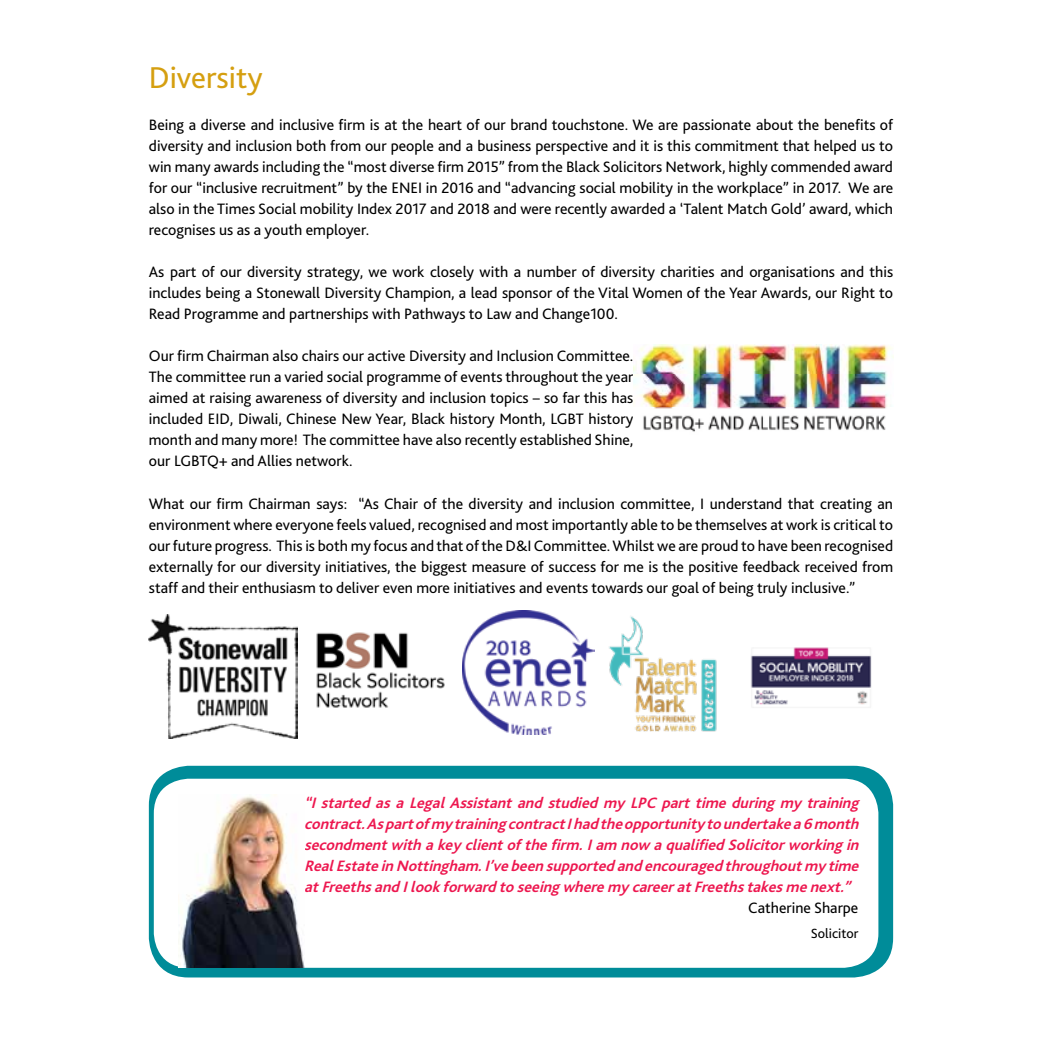
<style>
.page{position:relative;width:1042px;height:1042px;background:#fff}
.page>*{position:absolute;margin:0;border:0;box-sizing:border-box;transform-origin:0 0}
.t1{font:31.5px "Bliss 2";color:#d59f10}
.t2{font:15.75px/21px "Bliss 2";color:#000;text-align:justify}
.t3{font:italic 700 15.75px/21px "Bliss 2";color:#ed174f;text-align:justify}
.t4{font:14px "Bliss 2";color:#000}
</style>
<div class="page">
<img style="left:149px;top:615px;width:149px;height:123px">
<img style="left:609px;top:616px;width:108px;height:116px">
<img style="left:316px;top:632px;width:129px;height:76px">
<img style="left:463px;top:610px;width:131px;height:125px">
<img style="left:751px;top:647px;width:121px;height:61px">
<img style="left:633px;top:344px;width:260px;height:88px">
<div style="left:149px;top:766px;width:744px;height:211px;background:#008c99;border-radius:40px"></div>
<div style="left:154px;top:779px;width:724px;height:189px;background:#fff;border-radius:35px"></div>
<img style="left:180px;top:796px;width:124px;height:171px">
<h1 class="t1" style="left:149px;top:58px;width:115px">Diversity</h1>
<p class="t2" style="left:149px;top:115px;width:746px">Being a diverse and inclusive firm is at the heart of our brand touchstone. We are passionate about the benefits of diversity and inclusion both from our people and a business perspective and it is this commitment that helped us to win many awards including the “most diverse firm 2015” from the Black Solicitors Network, highly commended award for our “inclusive recruitment” by the ENEI in 2016 and “advancing social mobility in the workplace” in 2017. We are also in the Times Social mobility Index 2017 and 2018 and were recently awarded a ‘Talent Match Gold’ award, which recognises us as a youth employer.</p>
<p class="t2" style="left:149px;top:262px;width:746px">As part of our diversity strategy, we work closely with a number of diversity charities and organisations and this includes being a Stonewall Diversity Champion, a lead sponsor of the Vital Women of the Year Awards, our Right to Read Programme and partnerships with Pathways to Law and Change100.</p>
<p class="t2" style="left:149px;top:346px;width:486px">Our firm Chairman also chairs our active Diversity and Inclusion Committee.<br>The committee run a varied social programme of events throughout the year aimed at raising awareness of diversity and inclusion topics – so far this has included EID, Diwali, Chinese New Year, Black history Month, LGBT history month and many more! The committee have also recently established Shine, our LGBTQ+ and Allies network.</p>
<p class="t2" style="left:149px;top:493px;width:746px">What our firm Chairman says: “As Chair of the diversity and inclusion committee, I understand that creating an environment where everyone feels valued, recognised and most importantly able to be themselves at work is critical to our future progress. This is both my focus and that of the D&amp;I Committee. Whilst we are proud to have been recognised externally for our diversity initiatives, the biggest measure of success for me is the positive feedback received from staff and their enthusiasm to deliver even more initiatives and events towards our goal of being truly inclusive.”</p>
<p class="t3" style="left:304px;top:793px;width:561px">“I started as a LegalAssistant and studied my LPC parttimeduring my training contract.Aspartofmy trainingcontractIhadtheopportunity toundertakea6month secondmentwithakey clientofthefirm.Iam now aqualifiedSolicitorworkingin RealEstateinNottingham.I’vebeensupportedandencouragedthroughoutmy time atFreethsandIlookforwardtoseeingwheremy careeratFreethstakesmenext.”</p>
<p class="t2" style="left:748px;top:897px;width:112px">Catherine Sharpe</p>
<p class="t4" style="left:811px;top:924px;width:49px">Solicitor</p>
</div>
